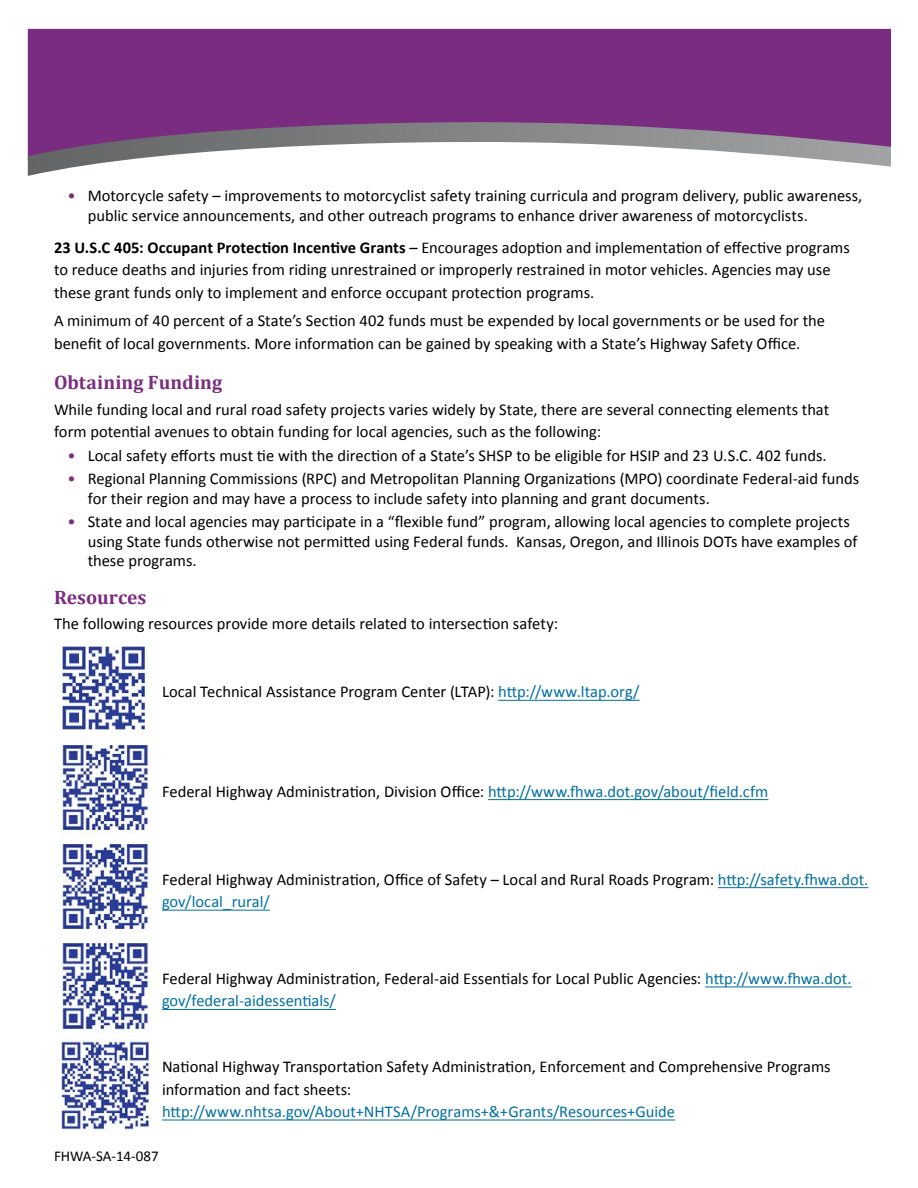
<style>
.page{position:relative;width:918px;height:1188px;background:#fff}
.page>*{position:absolute;margin:0;border:0;box-sizing:border-box;transform-origin:0 0}
.t1{font:700 19.5px "Cambria";letter-spacing:.005em;color:#7a2c80}
.t2{font:16.5px/22.5px "Calibri";color:#000}
.t3{font:16.5px "Calibri";color:#006fa1}
.t4{font:15px "Calibri";color:#000}
.s1{color:#7a2c80}
.s2{font-weight:700}
.s3{color:#006fa1}
</style>
<div class="page">
<div style="left:28px;top:29px;width:863px;height:93px;background:#7a2c80"></div>
<svg style="left:28px;top:122px;width:863px;height:54px"></svg>
<img style="left:60px;top:645px;width:86px;height:87px">
<hr style="left:498px;top:700px;width:142px;height:1px;background:#006fa1">
<img style="left:57px;top:742px;width:94px;height:92px">
<hr style="left:488px;top:799px;width:280px;height:1px;background:#006fa1">
<img style="left:57px;top:841px;width:94px;height:92px">
<hr style="left:718px;top:887px;width:150px;height:1px;background:#006fa1">
<hr style="left:162px;top:910px;width:108px;height:1px;background:#006fa1">
<img style="left:57px;top:940px;width:94px;height:93px">
<hr style="left:705px;top:987px;width:147px;height:1px;background:#006fa1">
<hr style="left:162px;top:1009px;width:174px;height:1px;background:#006fa1">
<img style="left:57px;top:1039px;width:94px;height:92px">
<hr style="left:162px;top:1120px;width:513px;height:1px;background:#006fa1">
<p class="t2" style="left:88px;top:186px;width:776px;line-height:19.8px;text-indent:-20px"><span class="s1">•</span> Motorcycle safety – improvements to motorcyclist safety training curricula and program delivery, public awareness, public service announcements, and other outreach programs to enhance driver awareness of motorcyclists.</p>
<p class="t2" style="left:54px;top:236px;width:797px"><span class="s2">23 U.S.C 405: Occupant Protection Incentive Grants</span> – Encourages adoption and implementation of effective programs to reduce deaths and injuries from riding unrestrained or improperly restrained in motor vehicles. Agencies may use these grant funds only to implement and enforce occupant protection programs.</p>
<p class="t2" style="left:54px;top:310px;width:773px">A minimum of 40 percent of a State’s Section 402 funds must be expended by local governments or be used for the benefit of local governments. More information can be gained by speaking with a State’s Highway Safety Office.</p>
<p class="t1" style="left:54px;top:369px;width:170px">Obtaining Funding</p>
<p class="t2" style="left:54px;top:398px;width:777px">While funding local and rural road safety projects varies widely by State, there are several connecting elements that form potential avenues to obtain funding for local agencies, such as the following:</p>
<p class="t2" style="left:67px;top:445px;width:761px"><span class="s1">•</span> Local safety efforts must tie with the direction of a State’s SHSP to be eligible for HSIP and 23 U.S.C. 402 funds.</p>
<p class="t2" style="left:88px;top:469px;width:773px;line-height:19.8px;text-indent:-20px"><span class="s1">•</span> Regional Planning Commissions (RPC) and Metropolitan Planning Organizations (MPO) coordinate Federal-aid funds for their region and may have a process to include safety into planning and grant documents.</p>
<p class="t2" style="left:88px;top:512px;width:771px;line-height:19.8px;text-indent:-20px"><span class="s1">•</span> State and local agencies may participate in a “flexible fund” program, allowing local agencies to complete projects using State funds otherwise not permitted using Federal funds. Kansas, Oregon, and Illinois DOTs have examples of these programs.</p>
<p class="t1" style="left:54px;top:584px;width:94px">Resources</p>
<p class="t2" style="left:54px;top:613px;width:506px">The following resources provide more details related to intersection safety:</p>
<p class="t2" style="left:162px;top:681px;width:479px">Local Technical Assistance Program Center (LTAP): <span class="s3">http://www.ltap.org/</span></p>
<p class="t2" style="left:162px;top:780px;width:608px">Federal Highway Administration, Division Office: <span class="s3">http://www.fhwa.dot.gov/about/field.cfm</span></p>
<p class="t2" style="left:162px;top:868px;width:708px">Federal Highway Administration, Office of Safety – Local and Rural Roads Program: <span class="s3">http://safety.fhwa.dot. gov/local_rural/</span></p>
<p class="t2" style="left:162px;top:967px;width:691px">Federal Highway Administration, Federal-aid Essentials for Local Public Agencies: <span class="s3">http://www.fhwa.dot. gov/federal-aidessentials/</span></p>
<p class="t2" style="left:162px;top:1055px;width:670px">National Highway Transportation Safety Administration, Enforcement and Comprehensive Programs information and fact sheets:</p>
<p class="t3" style="left:162px;top:1101px;width:515px">http://www.nhtsa.gov/About+NHTSA/Programs+&amp;+Grants/Resources+Guide</p>
<p class="t4" style="left:54px;top:1147px;width:106px">FHWA-SA-14-087</p>
</div>
